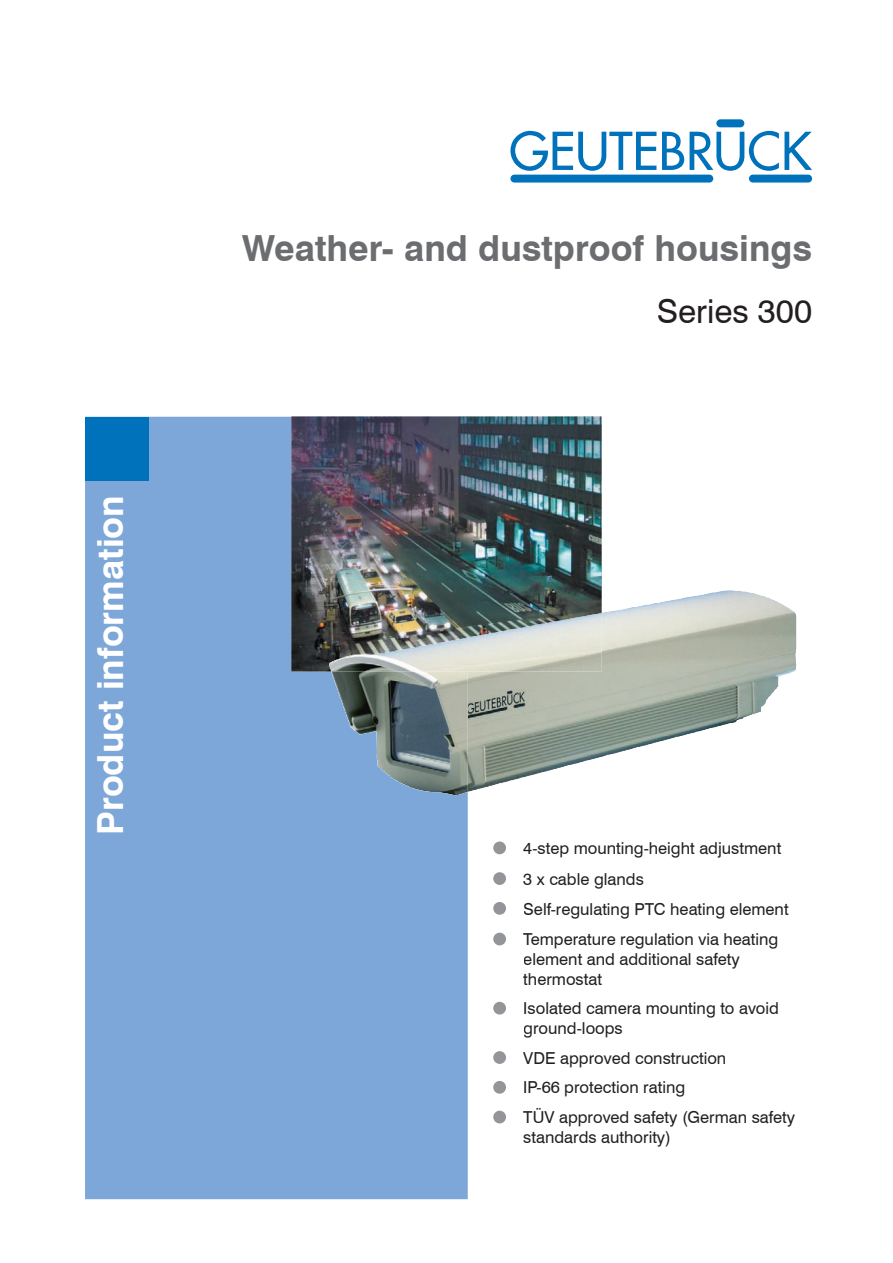
<style>
.page{position:relative;width:893px;height:1263px;background:#fff}
.page>*{position:absolute;margin:0;border:0;box-sizing:border-box;transform-origin:0 0}
.t1{font:700 36px "Swiss 721 BT";color:#6c6d70}
.t2{font:700 36px "Swiss 721 BT";color:#fff}
.t3{font:33px "Swiss 721 BT";color:#231f20}
.t4{font:16.5px/30.5px "Swiss 721 BT";color:#231f20}
</style>
<div class="page">
<div style="left:749px;top:175px;width:63px;height:8px;background:#0072bc;border-radius:4px"></div>
<div style="left:511px;top:175px;width:202px;height:8px;background:#0072bc;border-radius:4px"></div>
<div style="left:716px;top:119px;width:28px;height:8px;background:#0072bc;border-radius:4px"></div>
<svg style="left:511px;top:131px;width:301px;height:40px"></svg>
<div style="left:85px;top:417px;width:383px;height:782px;background:#7ca7d8"></div>
<div style="left:85px;top:417px;width:64px;height:63px;background:#0072bc"></div>
<div style="left:493px;top:841px;width:13px;height:13px;background:#939598;border-radius:50%"></div>
<div style="left:493px;top:872px;width:13px;height:13px;background:#939598;border-radius:50%"></div>
<div style="left:493px;top:902px;width:13px;height:13px;background:#939598;border-radius:50%"></div>
<div style="left:493px;top:933px;width:13px;height:12px;background:#939598;border-radius:50%"></div>
<div style="left:493px;top:1002px;width:13px;height:12px;background:#939598;border-radius:50%"></div>
<div style="left:493px;top:1051px;width:13px;height:13px;background:#939598;border-radius:50%"></div>
<div style="left:493px;top:1081px;width:13px;height:13px;background:#939598;border-radius:50%"></div>
<div style="left:493px;top:1111px;width:13px;height:12px;background:#939598;border-radius:50%"></div>
<img style="left:291px;top:416px;width:311px;height:255px">
<img style="left:468px;top:612px;width:326px;height:180px">
<img style="left:445px;top:671px;width:23px;height:125px">
<img style="left:445px;top:613px;width:157px;height:58px">
<h1 class="t2" style="left:88px;top:835px;width:341px;rotate:-90deg">Product information</h1>
<h1 class="t1" style="left:242px;top:227px;width:572px">Weather- and dustproof housings</h1>
<h2 class="t3" style="left:657px;top:291px;width:157px">Series 300</h2>
<p class="t4" style="left:523px;top:833px;width:267px">4-step mounting-height adjustment<br>3 x cable glands<br>Self-regulating PTC heating element<br>Temperature regulation via heating</p>
<p class="t4" style="left:523px;top:949px;width:218px;line-height:19.8px">element and additional safety thermostat</p>
<p class="t4" style="left:523px;top:998px;width:257px;line-height:19.8px">Isolated camera mounting to avoid ground-loops</p>
<p class="t4" style="left:523px;top:1043px;width:273px;line-height:29.7px">VDE approved construction<br>IP-66 protection rating<br>TÜV approved safety (German safety</p>
<p class="t4" style="left:523px;top:1122px;width:149px">standards authority)</p>
</div>
